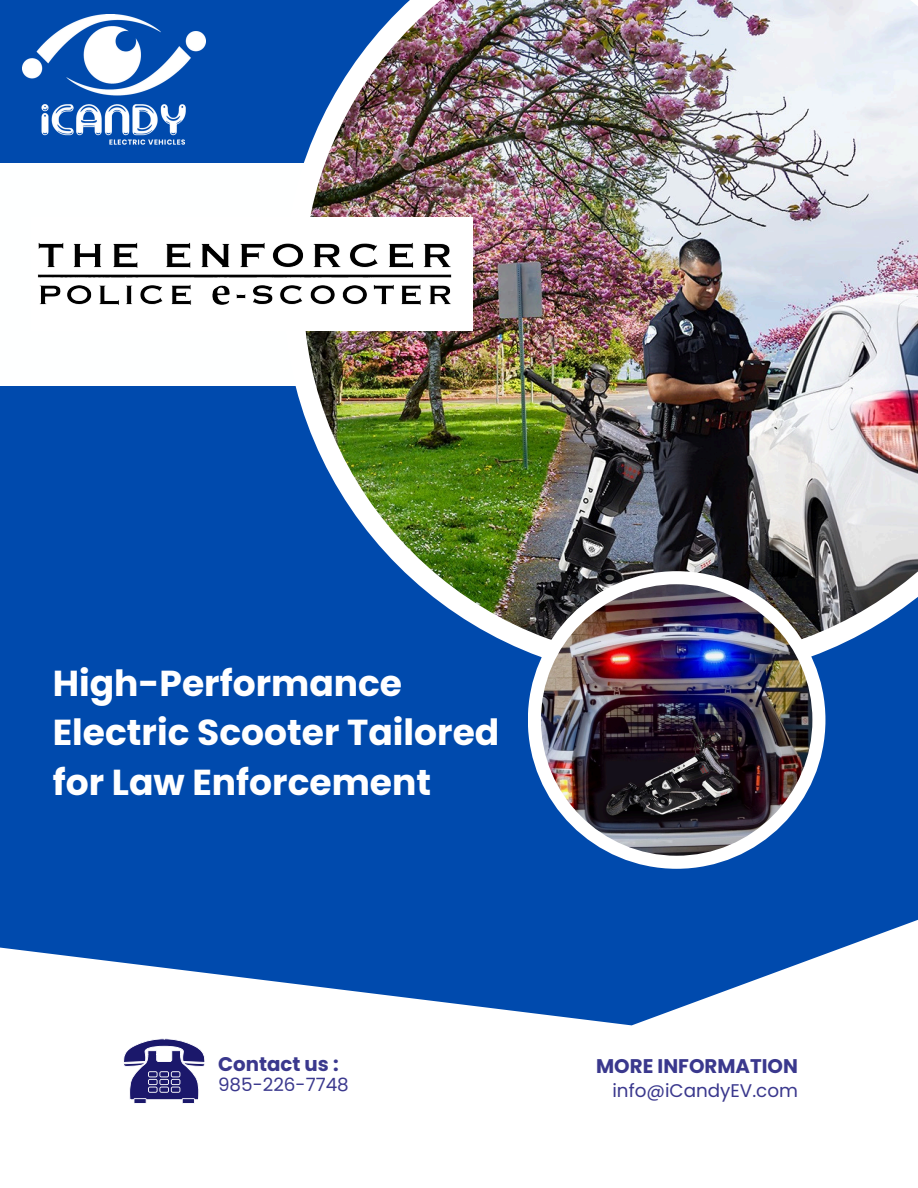
<style>
.page{position:relative;width:918px;height:1188px;background:#004aad}
.page>*{position:absolute;margin:0;border:0;box-sizing:border-box;transform-origin:0 0}
.t1{font:700 36.15px/49.5px "Poppins";color:#fff}
.t2{font:700 19.8px "Poppins";color:#3a388d}
.t3{font:18.3px "Poppins";color:#3a388d}
</style>
<div class="page">
<svg style="left:0;top:919px;width:918px;height:269px;fill:#fff"></svg>
<div style="left:0;top:163px;width:765px;height:222px;background:#feffff"></div>
<svg style="left:123px;top:1038px;width:82px;height:66px"></svg>
<img style="left:303px;top:0;width:615px;height:660px">
<div style="left:528px;top:571px;width:297px;height:298px;background:#fff;border-radius:50%"></div>
<img style="left:541px;top:584px;width:271px;height:272px;border-radius:50%">
<div style="left:32px;top:218px;width:441px;height:113px;background:#fff"></div>
<img style="left:37px;top:242px;width:415px;height:63px">
<img style="left:22px;top:14px;width:184px;height:131px">
<h1 class="t1" style="left:53px;top:658px;width:448px">High-Performance<br>Electric Scooter Tailored for Law Enforcement</h1>
<p class="t2" style="left:218px;top:1050px;width:122px">Contact us :</p>
<p class="t3" style="left:218px;top:1072px;width:132px">985-226-7748</p>
<h3 class="t2" style="left:596px;top:1052px;width:203px">MORE INFORMATION</h3>
<p class="t3" style="left:612px;top:1078px;width:187px">info@iCandyEV.com</p>
</div>
